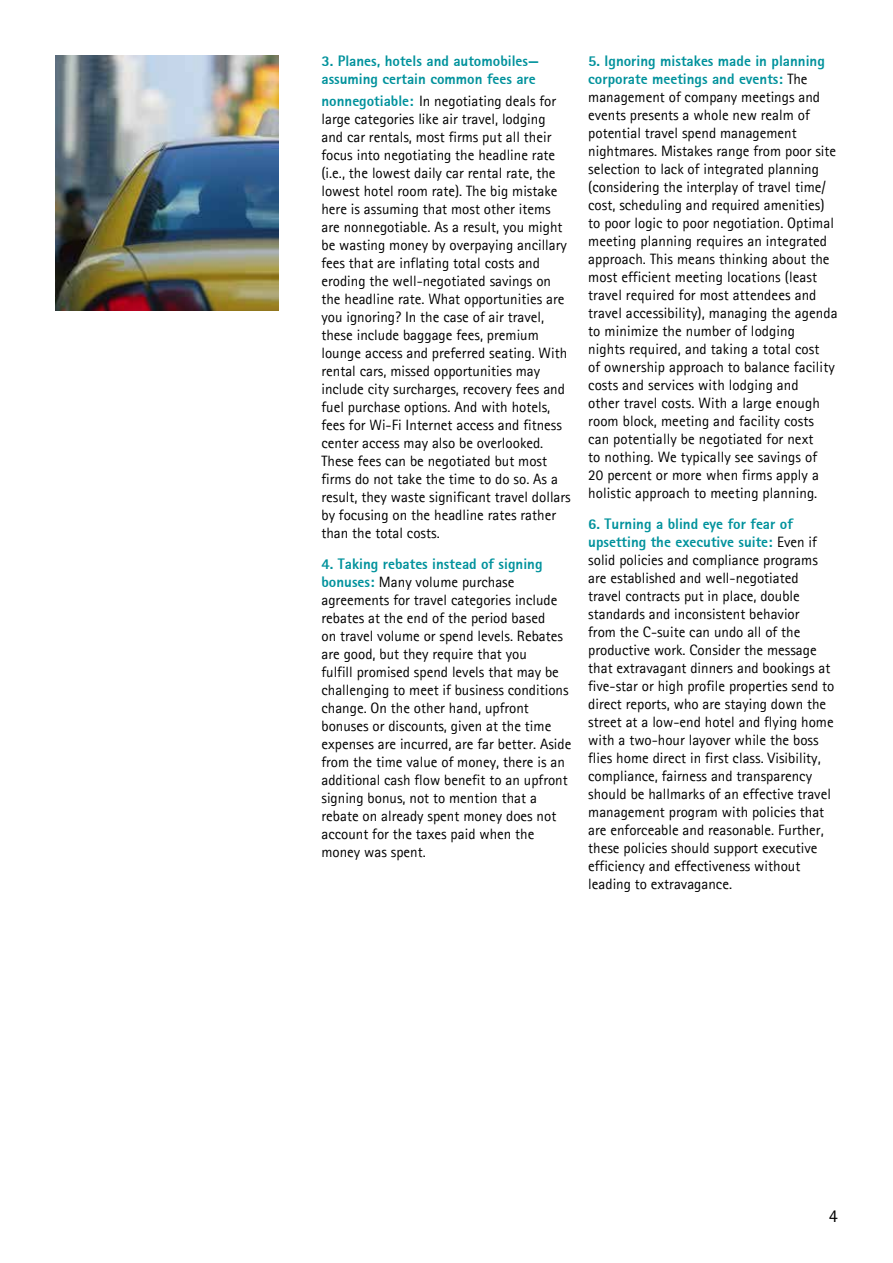
<style>
.page{position:relative;width:893px;height:1263px;background:#fff}
.page>*{position:absolute;margin:0;border:0;box-sizing:border-box;transform-origin:0 0}
.t1{font:18px "Agfa Rotis Sans Serif";color:#000}
.t2{font:15px/18px "Agfa Rotis Sans Serif";color:#000}
.t3{font:15px/18px "Agfa Rotis Sans Serif Ex Bd";color:#00929c}
.s1{font-family:"Agfa Rotis Sans Serif Ex Bd";color:#00929c}
.s2{font-family:"Agfa Rotis Sans Serif";color:#000}
</style>
<div class="page">
<img style="left:55px;top:55px;width:223px;height:255px">
<p class="t3" style="left:321px;top:52px;width:219px">3. Planes, hotels and automobiles— assuming certain common fees are</p>
<p class="t2" style="left:321px;top:91px;width:251px"><span class="s1">nonnegotiable:</span> In negotiating deals for large categories like air travel, lodging and car rentals, most firms put all their focus into negotiating the headline rate (i.e., the lowest daily car rental rate, the lowest hotel room rate). The big mistake here is assuming that most other items are nonnegotiable. As a result, you might be wasting money by overpaying ancillary fees that are inflating total costs and eroding the well-negotiated savings on the headline rate. What opportunities are you ignoring? In the case of air travel, these include baggage fees, premium lounge access and preferred seating. With rental cars, missed opportunities may include city surcharges, recovery fees and fuel purchase options. And with hotels, fees for Wi-Fi Internet access and fitness center access may also be overlooked.<br>These fees can be negotiated but most firms do not take the time to do so. As a result, they waste significant travel dollars by focusing on the headline rates rather than the total costs.</p>
<p class="t3" style="left:321px;top:555px;width:223px">4. Taking rebates instead of signing</p>
<p class="t2" style="left:321px;top:573px;width:251px"><span class="s1">bonuses:</span> Many volume purchase agreements for travel categories include rebates at the end of the period based<br>on travel volume or spend levels. Rebates are good, but they require that you<br>fulfill promised spend levels that may be challenging to meet if business conditions change. On the other hand, upfront bonuses or discounts, given at the time expenses are incurred, are far better. Aside from the time value of money, there is an additional cash flow benefit to an upfront signing bonus, not to mention that a rebate on already spent money does not account for the taxes paid when the money was spent.</p>
<p class="t3" style="left:588px;top:51px;width:238px">5. Ignoring mistakes made in planning corporate meetings and events: <span class="s2">The</span></p>
<p class="t2" style="left:588px;top:87px;width:251px">management of company meetings and events presents a whole new realm of potential travel spend management nightmares. Mistakes range from poor site selection to lack of integrated planning (considering the interplay of travel time/ cost, scheduling and required amenities) to poor logic to poor negotiation. Optimal meeting planning requires an integrated approach. This means thinking about the most efficient meeting locations (least travel required for most attendees and travel accessibility), managing the agenda to minimize the number of lodging<br>nights required, and taking a total cost<br>of ownership approach to balance facility costs and services with lodging and<br>other travel costs. With a large enough room block, meeting and facility costs can potentially be negotiated for next<br>to nothing. We typically see savings of<br>20 percent or more when firms apply a holistic approach to meeting planning.</p>
<p class="t3" style="left:588px;top:515px;width:230px">6. Turning a blind eye for fear of upsetting the executive suite: <span class="s2">Even if</span></p>
<p class="t2" style="left:588px;top:551px;width:248px">solid policies and compliance programs are established and well-negotiated travel contracts put in place, double standards and inconsistent behavior<br>from the C-suite can undo all of the productive work. Consider the message that extravagant dinners and bookings at five-star or high profile properties send to direct reports, who are staying down the street at a low-end hotel and flying home with a two-hour layover while the boss flies home direct in first class. Visibility, compliance, fairness and transparency should be hallmarks of an effective travel management program with policies that are enforceable and reasonable. Further, these policies should support executive efficiency and effectiveness without leading to extravagance.</p>
<p class="t1" style="left:829px;top:1205px;width:10px">4</p>
</div>
